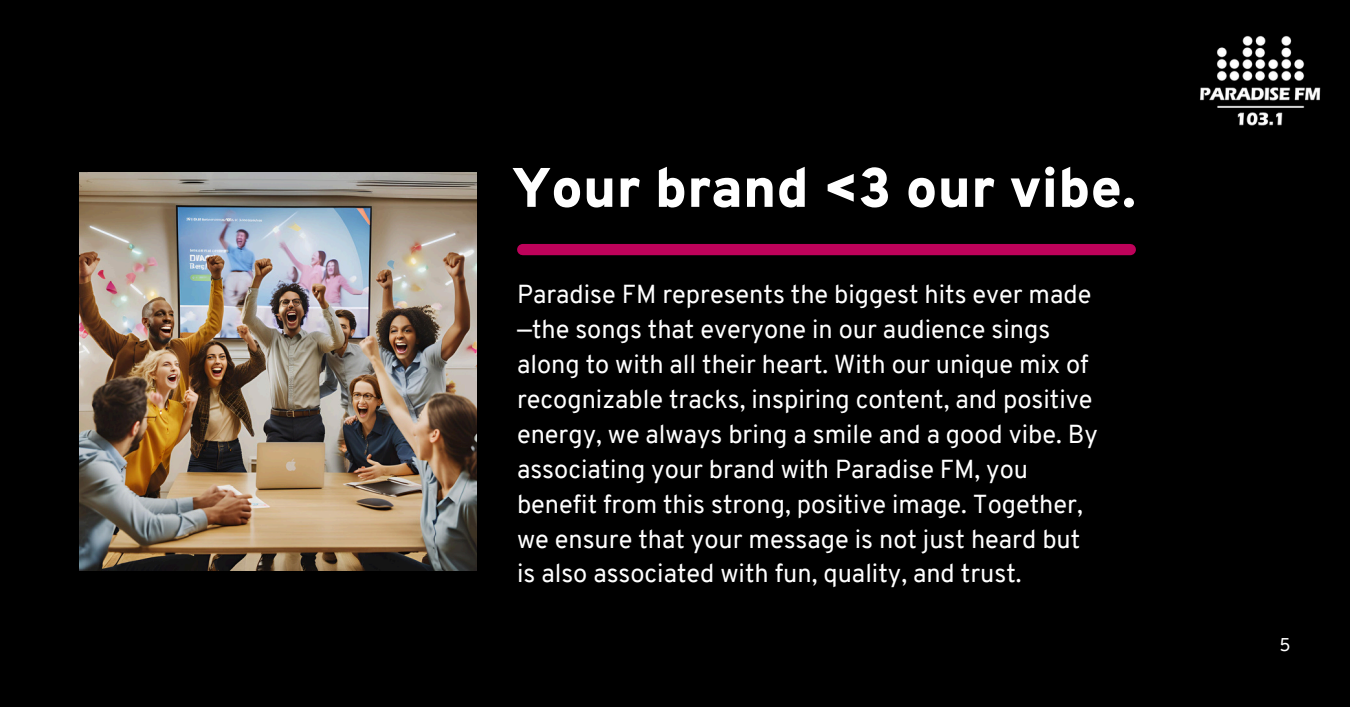
<style>
.page{position:relative;width:1350px;height:707px;background:#fff}
.page>*{position:absolute;margin:0;border:0;box-sizing:border-box;transform-origin:0 0}
.t1{font:900 55.5px "Overpass";color:#fff}
.t2{font:25.35px/34.8px "Overpass";color:#fff}
.t3{font:18px "Overpass";color:#fff}
</style>
<div class="page">
<div style="left:0;top:0;width:1350px;height:706px;background:#000"></div>
<img style="left:1200px;top:36px;width:121px;height:90px">
<div style="left:523px;top:244px;width:607px;height:11px;background:#be025a"></div>
<img style="left:79px;top:173px;width:397px;height:397px">
<p class="t1" style="left:512px;top:165px;width:626px">Your brand &lt;3 our vibe.</p>
<h1 class="t2" style="left:517px;top:279px;width:582px">Paradise FM represents the biggest hits ever made —the songs that everyone in our audience sings along to with all their heart. With our unique mix of recognizable tracks, inspiring content, and positive energy, we always bring a smile and a good vibe. By associating your brand with Paradise FM, you benefit from this strong, positive image. Together, we ensure that your message is not just heard but is also associated with fun, quality, and trust.</h1>
<p class="t3" style="left:1279px;top:637px;width:13px">5</p>
</div>
